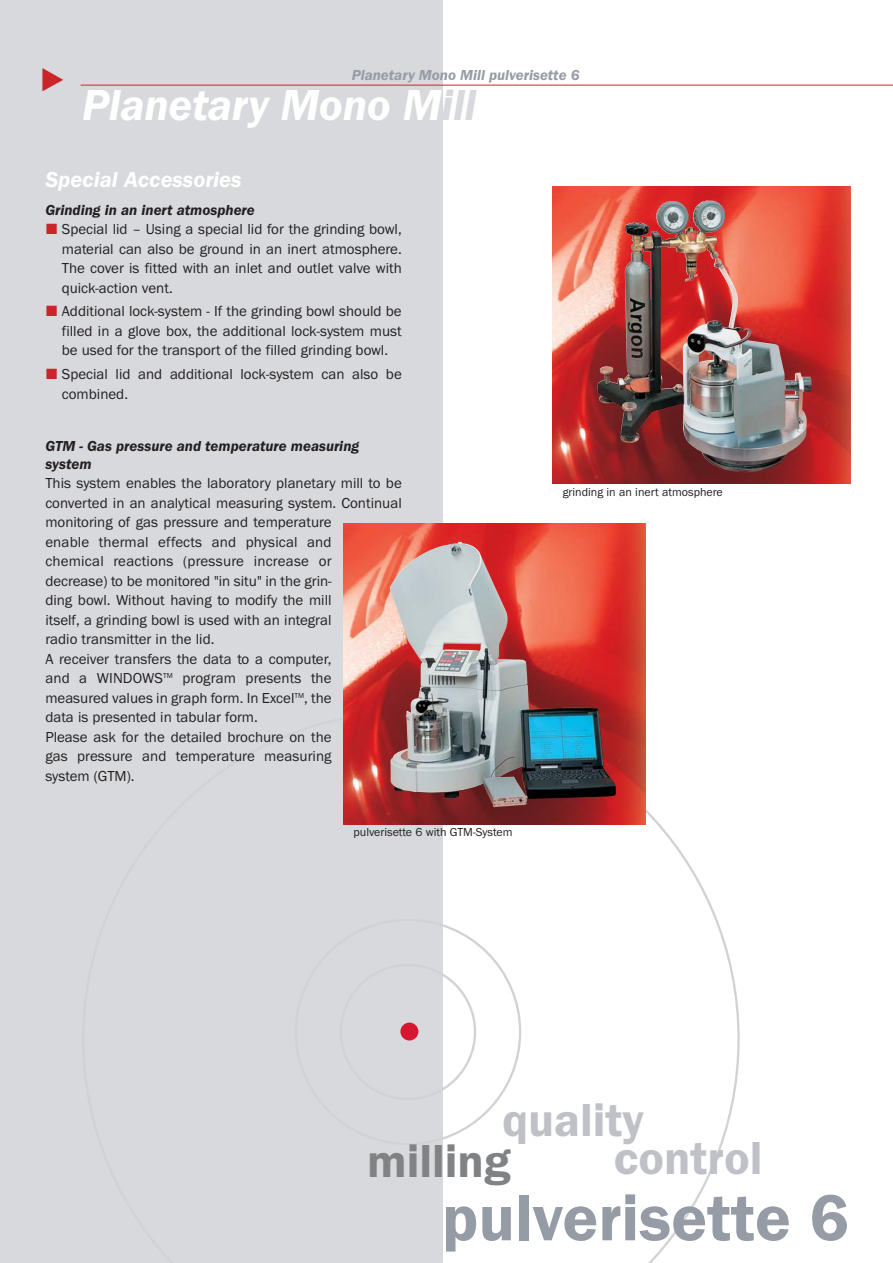
<style>
.page{position:relative;width:893px;height:1263px;background:#fff}
.page>*{position:absolute;margin:0;border:0;box-sizing:border-box;transform-origin:0 0}
.t1{font:600 67.5px "Franklin Gothic Itc T";color:#969ca5}
.t2{font:600 48px/37.5px "Franklin Gothic Itc T";color:#bfc1c7}
.t3{font:600 48px "Franklin Gothic Itc T";color:#808284}
.t4{font:italic 600 45px "Franklin Gothic Itc T";letter-spacing:-.005em;color:#fff}
.t5{font:30px "European Pi Three";color:#c9252b}
.t6{font:italic 600 22.5px "Franklin Gothic Itc T";color:#fff}
.t7{font:15px/19.5px "Franklin Gothic Itc T";color:#231f20;text-align:justify}
.t8{font:italic 600 15px/18px "Franklin Gothic Itc T";color:#231f20}
.t9{font:italic 600 15px "Franklin Gothic Itc T";color:#969ca5}
.t10{font:12px "Franklin Gothic Itc T";color:#231f20}
.s1{color:#d8d9dc}
</style>
<div class="page">
<div style="left:0;top:0;width:442px;height:1263px;background:#d8d9dc"></div>
<hr style="left:81px;top:85px;width:811px;height:1px;background:#c9252b">
<svg style="left:400px;top:709px;width:340px;height:554px"></svg>
<img style="left:552px;top:186px;width:298px;height:298px">
<img style="left:597px;top:200px;width:214px;height:273px">
<img style="left:343px;top:523px;width:302px;height:302px">
<img style="left:389px;top:542px;width:227px;height:265px">
<h3 class="t5" style="left:40px;top:60px;width:27px">-</h3>
<p class="t9" style="left:352px;top:69px;width:229px">Planetary Mono Mill pulverisette 6</p>
<h3 class="t4" style="left:82px;top:87px;width:396px">Planetary Mono M<span class="s1">ill</span></h3>
<h3 class="t6" style="left:45px;top:170px;width:198px">Special Accessories</h3>
<p class="t8" style="left:45px;top:202px;width:211px">Grinding in an inert atmosphere</p>
<p class="t7" style="left:62px;top:220px;width:341px">Special lid – Using a special lid for the grinding bowl, material can also be ground in an inert atmosphere.<br>The cover is fitted with an inlet and outlet valve with quick-action vent.</p>
<p class="t7" style="left:62px;top:303px;width:341px">Additional lock-system - If the grinding bowl should be filled in a glove box, the additional lock-system must be used for the transport of the filled grinding bowl.</p>
<p class="t7" style="left:62px;top:365px;width:341px">Special lid and additional lock-system can also be combined.</p>
<p class="t8" style="left:45px;top:438px;width:315px">GTM - Gas pressure and temperature measuring system</p>
<p class="t7" style="left:45px;top:474px;width:358px;text-align:left">This system enables the laboratory planetary mill to be converted in an analytical measuring system. Continual monitoring of gas pressure and temperature<br>enable thermal effects and physical and<br>chemical reactions (pressure increase or<br>decrease) to be monitored "in situ" in the grin-<br>ding bowl. Without having to modify the mill<br>itself, a grinding bowl is used with an integral<br>radio transmitter in the lid.<br>A receiver transfers the data to a computer,<br>and a WINDOWS<sup>TM</sup> program presents the<br>measured values in graph form. In Excel<sup>TM</sup>, the<br>data is presented in tabular form.<br>Please ask for the detailed brochure on the<br>gas pressure and temperature measuring<br>system (GTM).</p>
<p class="t10" style="left:353px;top:828px;width:160px">pulverisette 6 with GTM-System</p>
<p class="t10" style="left:562px;top:487px;width:162px">grinding in an inert atmosphere</p>
<h2 class="t2" style="left:614px;top:1104px;width:150px;text-indent:-112px">quality control</h2>
<h1 class="t1" style="left:442px;top:1191px;width:408px">pulverisette 6</h1>
<h2 class="t3" style="left:367px;top:1143px;width:145px">milling</h2>
</div>
